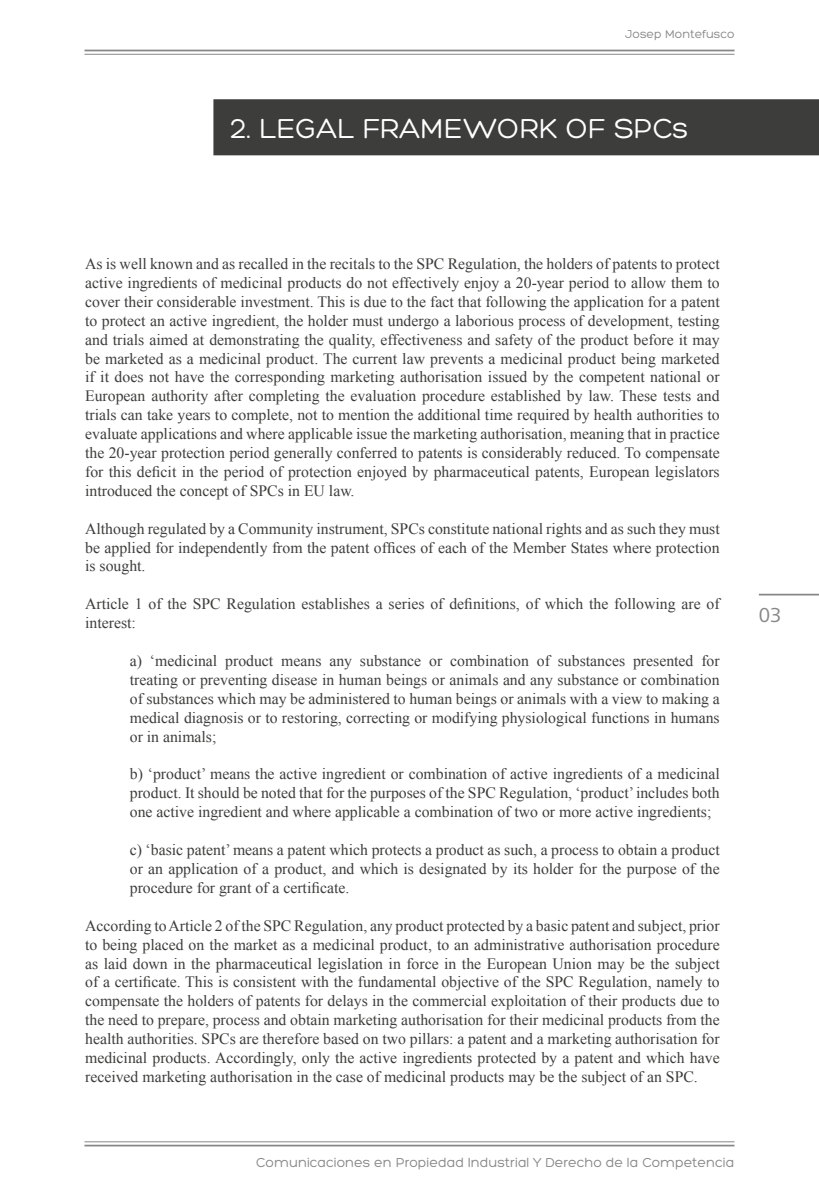
<style>
.page{position:relative;width:819px;height:1191px;background:#fff}
.page>*{position:absolute;margin:0;border:0;box-sizing:border-box;transform-origin:0 0}
.t1{font:29.75px "Hero";color:#fff}
.t2{font:21px "Frutiger Next LT";color:#878787}
.t3{font:15.75px/18.9px "Times New Roman";color:#3d3d3c;text-align:justify}
.t4{font:14px "Hero";color:#878787}
.t5{font:12.25px "Hero";color:#878787}
</style>
<div class="page">
<div style="left:213px;top:99px;width:606px;height:56px;background:#3d3d3c"></div>
<hr style="left:84px;top:54px;width:650px;height:1px;background:#878787">
<hr style="left:84px;top:50px;width:650px;height:1px;background:#878787">
<hr style="left:84px;top:1141px;width:650px;height:1px;background:#878787">
<hr style="left:84px;top:1144px;width:650px;height:2px;background:#878787">
<hr style="left:758px;top:594px;width:61px;height:1px;background:#878787">
<p class="t5" style="left:625px;top:28px;width:111px">Josep Montefusco</p>
<p class="t1" style="left:230px;top:113px;width:460px">2. LEGAL FRAMEWORK OF SPCs</p>
<p class="t3" style="left:85px;top:254px;width:636px">As is well known and as recalled in the recitals to the SPC Regulation, the holders of patents to protect active ingredients of medicinal products do not effectively enjoy a 20-year period to allow them to cover their considerable investment. This is due to the fact that following the application for a patent to protect an active ingredient, the holder must undergo a laborious process of development, testing and trials aimed at demonstrating the quality, effectiveness and safety of the product before it may be marketed as a medicinal product. The current law prevents a medicinal product being marketed if it does not have the corresponding marketing authorisation issued by the competent national or European authority after completing the evaluation procedure established by law. These tests and trials can take years to complete, not to mention the additional time required by health authorities to evaluate applications and where applicable issue the marketing authorisation, meaning that in practice the 20-year protection period generally conferred to patents is considerably reduced. To compensate for this deficit in the period of protection enjoyed by pharmaceutical patents, European legislators introduced the concept of SPCs in EU law.</p>
<p class="t3" style="left:85px;top:519px;width:636px">Although regulated by a Community instrument, SPCs constitute national rights and as such they must be applied for independently from the patent offices of each of the Member States where protection is sought.</p>
<p class="t3" style="left:85px;top:594px;width:636px">Article 1 of the SPC Regulation establishes a series of definitions, of which the following are of interest:</p>
<p class="t3" style="left:130px;top:651px;width:591px">a) ‘medicinal product means any substance or combination of substances presented for treating or preventing disease in human beings or animals and any substance or combination of substances which may be administered to human beings or animals with a view to making a medical diagnosis or to restoring, correcting or modifying physiological functions in humans or in animals;</p>
<p class="t3" style="left:130px;top:764px;width:591px">b) ‘product’ means the active ingredient or combination of active ingredients of a medicinal product. It should be noted that for the purposes of the SPC Regulation, ‘product’ includes both one active ingredient and where applicable a combination of two or more active ingredients;</p>
<p class="t3" style="left:130px;top:840px;width:591px">c) ‘basic patent’ means a patent which protects a product as such, a process to obtain a product or an application of a product, and which is designated by its holder for the purpose of the procedure for grant of a certificate.</p>
<p class="t3" style="left:85px;top:915px;width:636px">According to Article 2 of the SPC Regulation, any product protected by a basic patent and subject, prior to being placed on the market as a medicinal product, to an administrative authorisation procedure as laid down in the pharmaceutical legislation in force in the European Union may be the subject of a certificate. This is consistent with the fundamental objective of the SPC Regulation, namely to compensate the holders of patents for delays in the commercial exploitation of their products due to the need to prepare, process and obtain marketing authorisation for their medicinal products from the health authorities. SPCs are therefore based on two pillars: a patent and a marketing authorisation for medicinal products. Accordingly, only the active ingredients protected by a patent and which have received marketing authorisation in the case of medicinal products may be the subject of an SPC.</p>
<p class="t2" style="left:758px;top:603px;width:24px">03</p>
<p class="t4" style="left:256px;top:1155px;width:480px">Comunicaciones en Propiedad Industrial Y Derecho de la Competencia</p>
</div>
